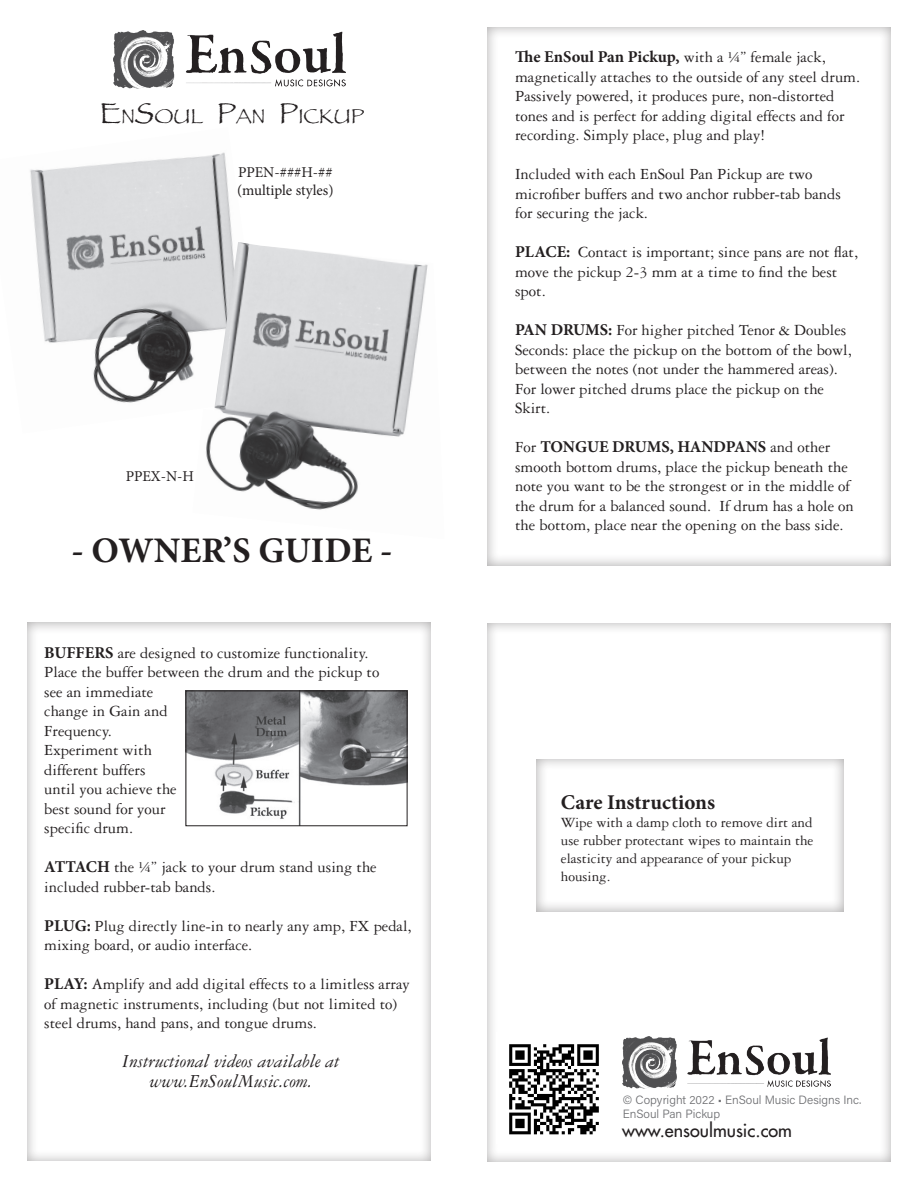
<style>
.page{position:relative;width:918px;height:1188px;background:#fff}
.page>*{position:absolute;margin:0;border:0;box-sizing:border-box;transform-origin:0 0}
.List_Paragraph{font:700 36px "Minion Pro";color:#231f20}
.t1{font:700 21px "Minion Pro";color:#231f20}
.t2{font:21px "Papyrus";color:#231f20}
.t3{font:italic 19.5px/19.5px "Garamond Three";color:#231f20;text-align:center}
.Paragraph_Style_1{font:18px "Futura";color:#231f20}
.t4{font:16.5px/19.5px "Garamond Three";color:#231f20}
.t5{font:15px/18px "Garamond Three";color:#231f20}
.t6{font:15px "Minion Pro";color:#231f20}
.Paragraph_Style_1-2{font:300 12px/14.4px "Acumin Pro";color:#6c6d70}
.s1{font-size:30px}
.s2{font-family:"Minion Pro";font-weight:700}
</style>
<div class="page">
<div style="left:485px;top:622px;width:407px;height:542px;background:#231f20;opacity:.4"></div>
<div style="left:535px;top:758px;width:309px;height:155px;background:#231f20;opacity:.4"></div>
<img style="left:496px;top:1032px;width:115px;height:111px">
<img style="left:623px;top:1037px;width:208px;height:51px">
<img style="left:188px;top:693px;width:217px;height:131px">
<div style="left:186px;top:691px;width:221px;height:135px;border:1px solid #231f20"></div>
<img style="left:30px;top:152px;width:203px;height:251px">
<img style="left:192px;top:242px;width:236px;height:268px">
<img style="left:113px;top:31px;width:233px;height:57px">
<p class="t2" style="left:99px;top:103px;width:265px"><span class="s1">E</span>N<span class="s1">S</span>OUL <span class="s1">P</span>AN <span class="s1">P</span>ICKUP</p>
<p class="t6" style="left:238px;top:162px;width:96px">PPEN-###H-##</p>
<p class="t6" style="left:237px;top:180px;width:98px">(multiple styles)</p>
<p class="t6" style="left:126px;top:466px;width:70px">PPEX-N-H</p>
<p class="List_Paragraph" style="left:71px;top:525px;width:323px">- OWNER’S GUIDE -</p>
<p class="t4" style="left:44px;top:643px;width:326px"><span class="s2">BUFFERS</span> are designed to customize functionality.</p>
<p class="t4" style="left:44px;top:663px;width:337px">Place the buffer between the drum and the pickup to see an immediate<br>change in Gain and<br>Frequency.</p>
<p class="t4" style="left:44px;top:741px;width:134px">Experiment with different buffers until you achieve the best sound for your specific drum.</p>
<p class="t4" style="left:44px;top:858px;width:334px"><span class="s2">ATTACH</span> the ¼” jack to your drum stand using the included rubber-tab bands.</p>
<p class="t4" style="left:44px;top:916px;width:369px"><span class="s2">PLUG:</span> Plug directly line-in to nearly any amp, FX pedal, mixing board, or audio interface.</p>
<p class="t4" style="left:44px;top:975px;width:367px"><span class="s2">PLAY:</span> Amplify and add digital effects to a limitless array of magnetic instruments, including (but not limited to) steel drums, hand pans, and tongue drums.</p>
<p class="t3" style="left:123px;top:1052px;width:219px">Instructional videos available at www.EnSoulMusic.com.</p>
<p class="t4" style="left:515px;top:47px;width:347px"><span class="s2">The EnSoul Pan Pickup,</span> with a ¼” female jack, magnetically attaches to the outside of any steel drum.<br>Passively powered, it produces pure, non-distorted tones and is perfect for adding digital effects and for recording. Simply place, plug and play!</p>
<p class="t4" style="left:515px;top:164px;width:327px">Included with each EnSoul Pan Pickup are two microfiber buffers and two anchor rubber-tab bands for securing the jack.</p>
<p class="t4" style="left:515px;top:242px;width:345px"><span class="s2">PLACE:</span> Contact is important; since pans are not flat, move the pickup 2-3 mm at a time to find the best spot.</p>
<p class="t4" style="left:515px;top:320px;width:338px"><span class="s2">PAN DRUMS:</span> For higher pitched Tenor &amp; Doubles Seconds: place the pickup on the bottom of the bowl, between the notes (not under the hammered areas).<br>For lower pitched drums place the pickup on the Skirt.</p>
<p class="t4" style="left:515px;top:437px;width:340px">For <span class="s2">TONGUE DRUMS, HANDPANS</span> and other smooth bottom drums, place the pickup beneath the note you want to be the strongest or in the middle of the drum for a balanced sound. If drum has a hole on the bottom, place near the opening on the bass side.</p>
<p class="t1" style="left:561px;top:787px;width:156px">Care Instructions</p>
<p class="t5" style="left:561px;top:813px;width:254px">Wipe with a damp cloth to remove dirt and use rubber protectant wipes to maintain the elasticity and appearance of your pickup housing.</p>
<p class="Paragraph_Style_1-2" style="left:623px;top:1092px;width:240px">© Copyright 2022 • EnSoul Music Designs Inc.<br>EnSoul Pan Pickup</p>
<p class="Paragraph_Style_1" style="left:622px;top:1119px;width:172px">www.ensoulmusic.com</p>
</div>
